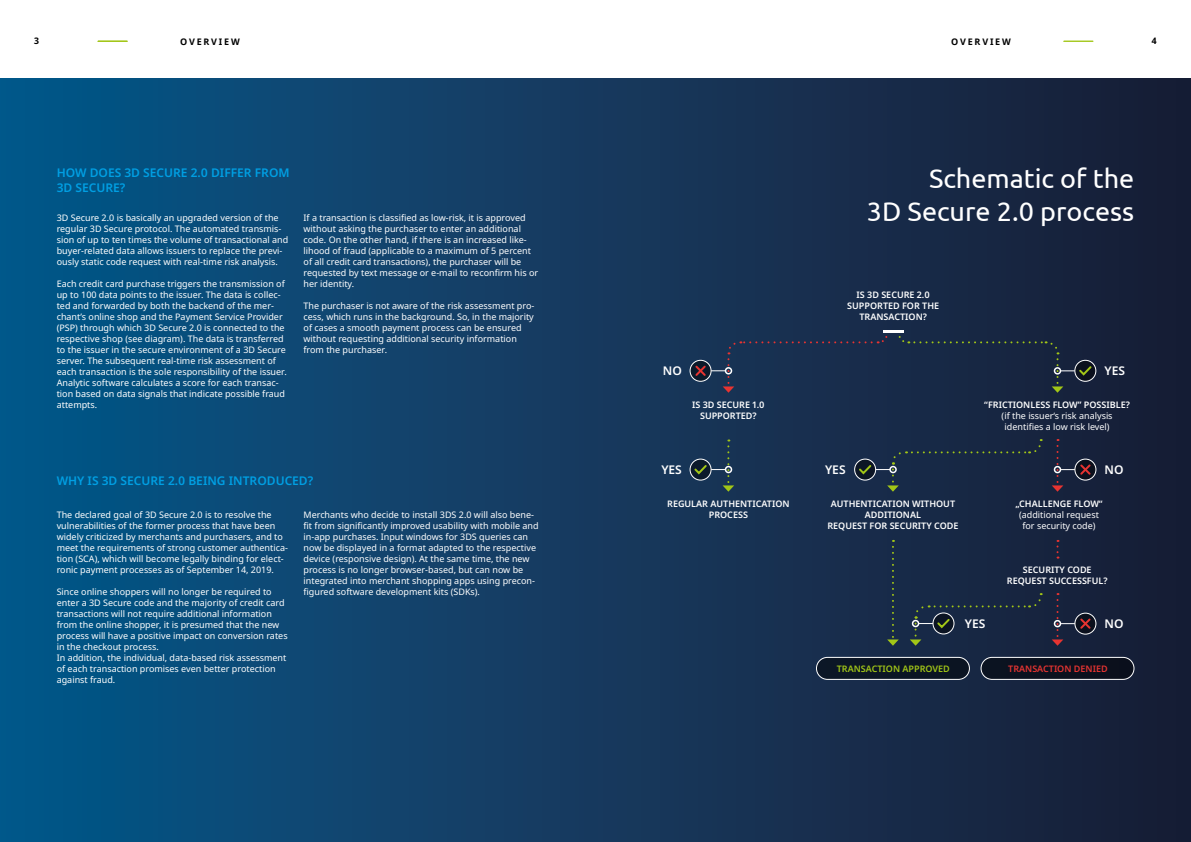
<style>
.page{position:relative;width:1191px;height:842px;background:#fff}
.page>*{position:absolute;margin:0;border:0;box-sizing:border-box;transform-origin:0 0}
.t1{font:27px/33px "Ubuntu";color:#fff;text-align:right}
.t2{font:600 12px/14.4px "Noto Sans";color:#009fe3}
.t3{font:600 12px "Noto Sans";color:#fff}
.t4{font:9px/11px "Noto Sans";color:#fff}
.t5{font:600 9px/11px "Noto Sans";color:#fff;text-align:center}
.t6{font:600 9px "Noto Sans";color:#a2c617}
.t7{font:700 9px "Noto Sans";letter-spacing:.2em;color:#000}
.t8{font:600 9px "Noto Sans";color:#e73431}
</style>
<div class="page">
<div style="left:0;top:78px;width:1191px;height:764px;background:linear-gradient(to right,#075789,#1d1c33)"></div>
<svg style="left:877px;top:330px;width:12px;height:14px"></svg>
<svg style="left:887px;top:540px;width:11px;height:106px"></svg>
<svg style="left:1056px;top:540px;width:2px;height:19px"></svg>
<div style="left:981px;top:657px;width:153px;height:22px;background:#0b111e;border-radius:11px"></div>
<div style="left:980px;top:657px;width:154px;height:23px;border:1px solid #fff;border-radius:11px"></div>
<div style="left:816px;top:657px;width:153px;height:22px;background:#0b1524;border-radius:11px"></div>
<div style="left:816px;top:657px;width:154px;height:23px;border:1px solid #fff;border-radius:11px"></div>
<hr style="left:882px;top:330px;width:21px;height:2px;background:#fff">
<svg style="left:690px;top:360px;width:21px;height:21px"></svg>
<div style="left:689px;top:360px;width:22px;height:22px;border:1px solid #fff;border-radius:50%"></div>
<div style="left:1074px;top:360px;width:22px;height:22px;border:1px solid #fff;border-radius:50%"></div>
<div style="left:689px;top:459px;width:22px;height:22px;border:1px solid #fff;border-radius:50%"></div>
<svg style="left:1075px;top:459px;width:21px;height:21px"></svg>
<div style="left:1074px;top:459px;width:22px;height:22px;border:1px solid #fff;border-radius:50%"></div>
<svg style="left:1075px;top:613px;width:21px;height:21px"></svg>
<div style="left:1074px;top:613px;width:22px;height:22px;border:1px solid #fff;border-radius:50%"></div>
<svg style="left:854px;top:459px;width:21px;height:21px"></svg>
<div style="left:854px;top:459px;width:22px;height:22px;border:1px solid #fff;border-radius:50%"></div>
<svg style="left:693px;top:341px;width:178px;height:52px;background:#1d3150"></svg>
<div style="left:897px;top:330px;width:196px;height:63px;background:#172642"></div>
<svg style="left:692px;top:439px;width:42px;height:53px;background:#253f54"></svg>
<svg style="left:1051px;top:439px;width:41px;height:53px;background:#282a40"></svg>
<svg style="left:1051px;top:593px;width:41px;height:53px;background:#282a40"></svg>
<svg style="left:857px;top:439px;width:185px;height:53px;background:#1b2c44"></svg>
<svg style="left:909px;top:593px;width:133px;height:53px;background:#1d2c43"></svg>
<hr style="left:1063px;top:41px;width:30px;height:1px;background:#a2c617">
<svg style="left:98px;top:41px;width:29px;height:1px"></svg>
<p class="t7" style="left:34px;top:35px;width:6px">3</p>
<p class="t7" style="left:180px;top:36px;width:61px">OVERVIEW</p>
<p class="t7" style="left:951px;top:36px;width:61px">OVERVIEW</p>
<p class="t7" style="left:1152px;top:35px;width:6px">4</p>
<h2 class="t2" style="left:57px;top:166px;width:234px">HOW DOES 3D SECURE 2.0 DIFFER FROM<br>3D SECURE?</h2>
<p class="t4" style="left:57px;top:213px;width:233px">3D Secure 2.0 is basically an upgraded version of the regular 3D Secure protocol. The automated transmis&shy;sion of up to ten times the volume of transactional and buyer-related data allows issuers to replace the previ&shy;ously static code request with real-time risk analysis.</p>
<p class="t4" style="left:57px;top:279px;width:232px">Each credit card purchase triggers the transmission of up to 100 data points to the issuer. The data is collec&shy;ted and forwarded by both the backend of the mer&shy;chant’s online shop and the Payment Service Provider (PSP) through which 3D Secure 2.0 is connected to the respective shop (see diagram). The data is transferred to the issuer in the secure environment of a 3D Secure server. The subsequent real-time risk assessment of each transaction is the sole responsibility of the issuer.<br>Analytic software calculates a score for each transac&shy;tion based on data signals that indicate possible fraud attempts.</p>
<p class="t4" style="left:303px;top:213px;width:236px">If a transaction is classified as low-risk, it is approved without asking the purchaser to enter an additional code. On the other hand, if there is an increased like&shy;lihood of fraud (applicable to a maximum of 5 percent of all credit card transactions), the purchaser will be requested by text message or e-mail to reconfirm his or her identity.</p>
<p class="t4" style="left:303px;top:301px;width:232px">The purchaser is not aware of the risk assessment pro&shy;cess, which runs in the background. So, in the majority of cases a smooth payment process can be ensured without requesting additional security information from the purchaser.</p>
<h2 class="t2" style="left:57px;top:474px;width:258px">WHY IS 3D SECURE 2.0 BEING INTRODUCED?</h2>
<p class="t4" style="left:57px;top:510px;width:233px">The declared goal of 3D Secure 2.0 is to resolve the vulnerabilities of the former process that have been widely criticized by merchants and purchasers, and to meet the requirements of strong customer authentica&shy;tion (SCA), which will become legally binding for elect&shy;ronic payment processes as of September 14, 2019.</p>
<p class="t4" style="left:57px;top:587px;width:232px">Since online shoppers will no longer be required to enter a 3D Secure code and the majority of credit card transactions will not require additional information from the online shopper, it is presumed that the new process will have a positive impact on conversion rates in the checkout process.<br>In addition, the individual, data-based risk assessment of each transaction promises even better protection against fraud.</p>
<p class="t4" style="left:303px;top:510px;width:237px">Merchants who decide to install 3DS 2.0 will also bene&shy;fit from significantly improved usability with mobile and in-app purchases. Input windows for 3DS queries can now be displayed in a format adapted to the respective device (responsive design). At the same time, the new process is no longer browser-based, but can now be integrated into merchant shopping apps using precon&shy;figured software development kits (SDKs).</p>
<h1 class="t1" style="left:867px;top:161px;width:269px">Schematic of the<br>3D Secure 2.0 process</h1>
<h2 class="t3" style="left:663px;top:363px;width:20px">NO</h2>
<p class="t5" style="left:692px;top:400px;width:74px">IS 3D SECURE 1.0<br>SUPPORTED?</p>
<p class="t5" style="left:847px;top:290px;width:93px">IS 3D SECURE 2.0<br>SUPPORTED FOR THE<br>TRANSACTION?</p>
<h2 class="t3" style="left:1104px;top:363px;width:22px">YES</h2>
<p class="t5" style="left:984px;top:400px;width:147px">“FRICTIONLESS FLOW” POSSIBLE?</p>
<p class="t4" style="left:1001px;top:411px;width:112px;text-align:center">(if the issuer‘s risk analysis identifies a low risk level)</p>
<h2 class="t3" style="left:1104px;top:462px;width:20px">NO</h2>
<h2 class="t3" style="left:661px;top:462px;width:22px">YES</h2>
<h2 class="t3" style="left:825px;top:462px;width:22px">YES</h2>
<p class="t5" style="left:667px;top:499px;width:124px">REGULAR AUTHENTICATION<br>PROCESS</p>
<p class="t5" style="left:827px;top:499px;width:132px">AUTHENTICATION WITHOUT<br>ADDITIONAL<br>REQUEST FOR SECURITY CODE</p>
<p class="t5" style="left:1015px;top:499px;width:89px">„CHALLENGE FLOW“</p>
<p class="t4" style="left:1019px;top:510px;width:81px;text-align:center">(additional request for security code)</p>
<p class="t5" style="left:1007px;top:565px;width:102px">SECURITY CODE<br>REQUEST SUCCESSFUL?</p>
<h2 class="t3" style="left:965px;top:616px;width:22px">YES</h2>
<h2 class="t3" style="left:1104px;top:616px;width:20px">NO</h2>
<p class="t6" style="left:837px;top:662px;width:115px">TRANSACTION APPROVED</p>
<p class="t8" style="left:1008px;top:662px;width:101px">TRANSACTION DENIED</p>
</div>
